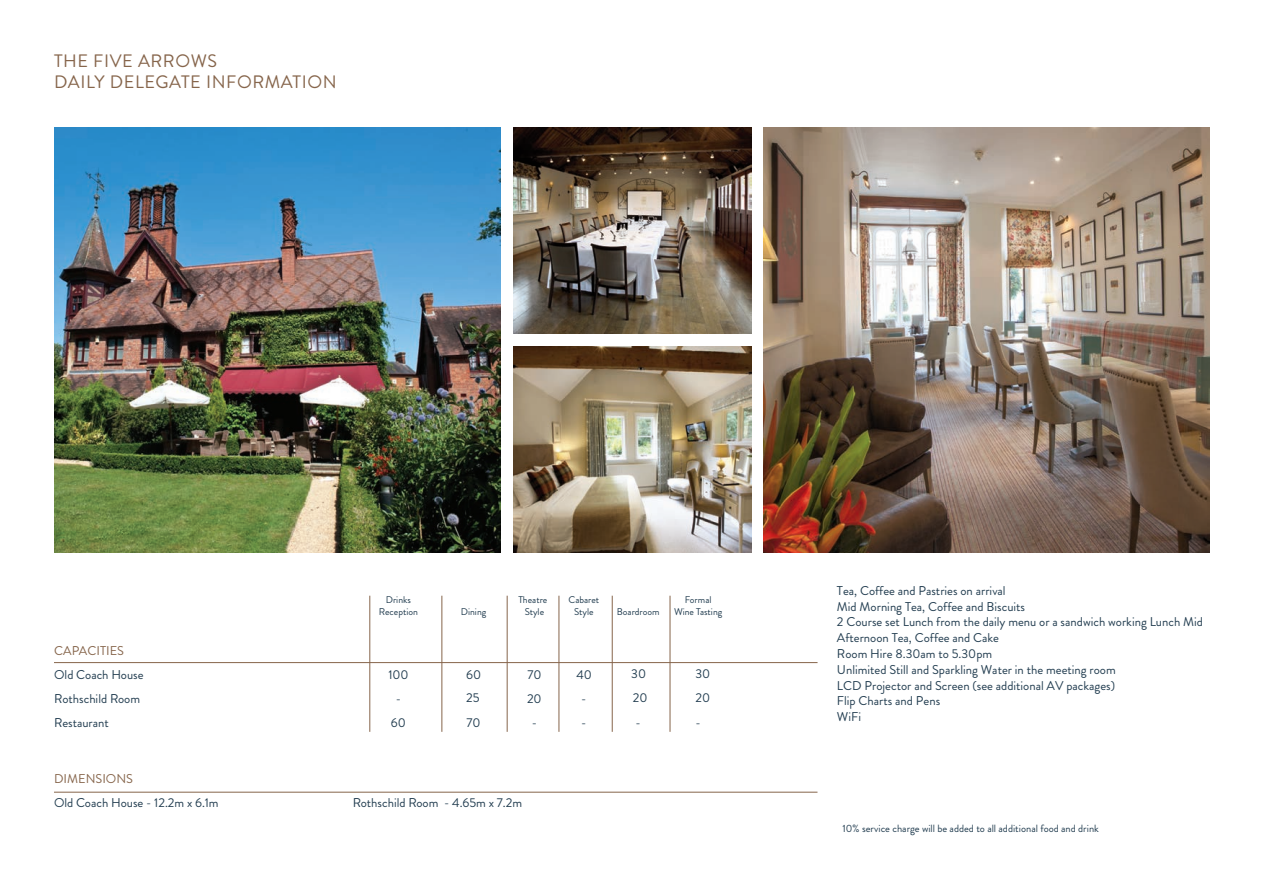
<style>
.page{position:relative;width:1263px;height:893px;background:#fff}
.page>*{position:absolute;margin:0;border:0;box-sizing:border-box;transform-origin:0 0}
.t1{font:18px/21.6px "Brandon Grotesque";letter-spacing:.03em;color:#86654b}
.t2{font:12.75px/15.8px "Brandon Grotesque";color:#223d50}
.t3{font:12.75px "Brandon Grotesque";color:#86654b}
.t4{font:10.5px "Brandon Grotesque";color:#223d50}
.t5{font:9.75px "Brandon Grotesque";color:#223d50}
</style>
<div class="page">
<img style="left:54px;top:128px;width:446px;height:425px">
<img style="left:513px;top:128px;width:238px;height:206px">
<img style="left:513px;top:347px;width:238px;height:206px">
<img style="left:763px;top:128px;width:447px;height:425px">
<hr style="left:370px;top:596px;width:1px;height:136px;background:#86654b">
<hr style="left:442px;top:596px;width:1px;height:136px;background:#86654b">
<hr style="left:559px;top:596px;width:1px;height:136px;background:#86654b">
<hr style="left:507px;top:596px;width:1px;height:136px;background:#86654b">
<hr style="left:612px;top:596px;width:1px;height:136px;background:#86654b">
<hr style="left:670px;top:596px;width:1px;height:136px;background:#86654b">
<hr style="left:54px;top:662px;width:763px;height:1px;background:#86654b">
<hr style="left:54px;top:792px;width:763px;height:1px;background:#86654b">
<h1 class="t1" style="left:54px;top:52px;width:284px">THE FIVE ARROWS<br>DAILY DELEGATE INFORMATION</h1>
<p class="t5" style="left:386px;top:596px;width:27px">Drinks</p>
<p class="t5" style="left:518px;top:596px;width:30px">Theatre</p>
<p class="t5" style="left:569px;top:596px;width:32px">Cabaret</p>
<p class="t5" style="left:685px;top:596px;width:28px">Formal</p>
<p class="t5" style="left:379px;top:608px;width:40px">Reception</p>
<p class="t5" style="left:461px;top:608px;width:27px">Dining</p>
<p class="t5" style="left:525px;top:608px;width:21px">Style</p>
<p class="t5" style="left:574px;top:608px;width:21px">Style</p>
<p class="t5" style="left:617px;top:608px;width:44px">Boardroom</p>
<p class="t5" style="left:674px;top:608px;width:50px">Wine Tasting</p>
<p class="t3" style="left:54px;top:646px;width:71px">CAPACITIES</p>
<p class="t2" style="left:54px;top:668px;width:91px">Old Coach House</p>
<p class="t2" style="left:388px;top:668px;width:22px">100</p>
<p class="t2" style="left:466px;top:668px;width:16px">60</p>
<p class="t2" style="left:527px;top:668px;width:16px">70</p>
<p class="t2" style="left:576px;top:667px;width:17px">40</p>
<p class="t2" style="left:631px;top:666px;width:16px">30</p>
<p class="t2" style="left:695px;top:666px;width:16px">30</p>
<p class="t2" style="left:54px;top:692px;width:87px">Rothschild Room</p>
<p class="t2" style="left:396px;top:692px;width:7px">-</p>
<p class="t2" style="left:466px;top:690px;width:15px">25</p>
<p class="t2" style="left:527px;top:692px;width:16px">20</p>
<p class="t2" style="left:581px;top:692px;width:7px">-</p>
<p class="t2" style="left:633px;top:690px;width:16px">20</p>
<p class="t2" style="left:695px;top:690px;width:16px">20</p>
<p class="t2" style="left:54px;top:716px;width:56px">Restaurant</p>
<p class="t2" style="left:391px;top:716px;width:16px">60</p>
<p class="t2" style="left:466px;top:716px;width:16px">70</p>
<p class="t2" style="left:532px;top:716px;width:7px">-</p>
<p class="t2" style="left:581px;top:716px;width:7px">-</p>
<p class="t2" style="left:636px;top:716px;width:7px">-</p>
<p class="t2" style="left:695px;top:716px;width:7px">-</p>
<p class="t3" style="left:54px;top:774px;width:81px">DIMENSIONS</p>
<p class="t2" style="left:54px;top:796px;width:166px">Old Coach House - 12.2m x 6.1m</p>
<p class="t2" style="left:353px;top:796px;width:171px">Rothschild Room - 4.65m x 7.2 m</p>
<p class="t2" style="left:837px;top:585px;width:368px">Tea, Coffee and Pastries on arrival<br>Mid Morning Tea, Coffee and Biscuits<br>2 Course set Lunch from the daily menu or a sandwich working Lunch Mid Afternoon Tea, Coffee and Cake<br>Room Hire 8.30am to 5.30pm<br>Unlimited Still and Sparkling Water in the meeting room<br>LCD Projector and Screen (see additional AV packages)<br>Flip Charts and Pens<br>WiFi</p>
<p class="t4" style="left:842px;top:824px;width:258px">10% service charge will be added to all additional food and drink</p>
</div>
